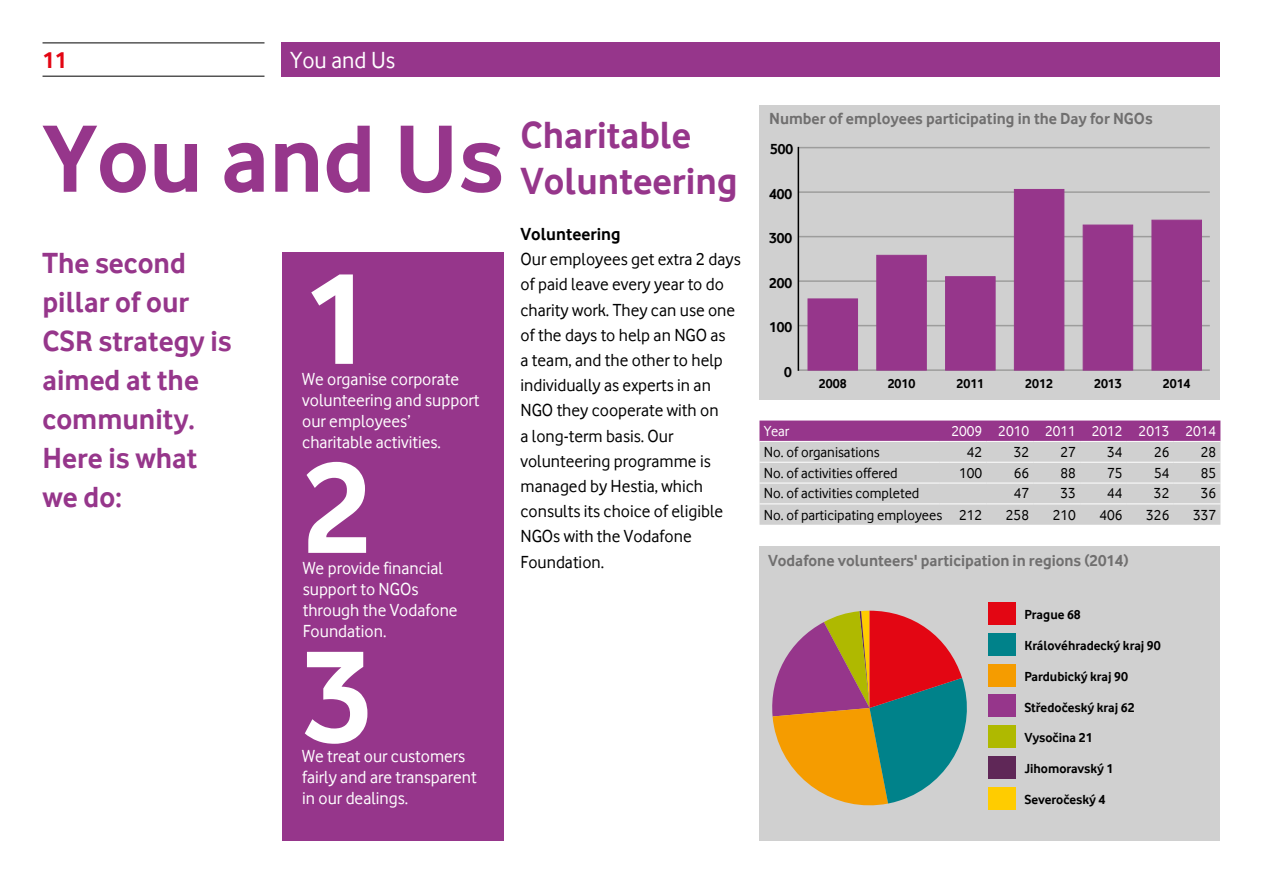
<style>
.page{position:relative;width:1263px;height:893px;background:#fff}
.page>*{position:absolute;margin:0;border:0;box-sizing:border-box;transform-origin:0 0}
.t1{font:700 135px "Vodafone Rg";color:#fff}
.t2{font:700 99px "Vodafone Rg";letter-spacing:-.005em;color:#96368b}
.t3{font:700 39px/46.8px "Vodafone Rg";color:#96368b}
.t4{font:700 30px/39px "Vodafone Rg";color:#96368b}
.t5{font:24px "Vodafone Rg";color:#fff}
.t6{font:700 24px "Vodafone Rg";color:#e30613}
.t7{font:18px/25.2px "Vodafone Rg";color:#000}
.t8{font:18px/21px "Vodafone Rg";color:#fff}
.t9{font:700 18px "Vodafone Rg";color:#000}
.t10{font:700 16.5px "Vodafone Rg";color:#706f6f}
.t11{font:15px "Vodafone Rg";color:#000}
.t12{font:15px "Vodafone Rg";color:#fff}
.t13{font:700 15px "Vodafone Rg";color:#000}
.t14{font:700 13.5px "Vodafone Rg";color:#000}
</style>
<div class="page">
<div style="left:281px;top:253px;width:222px;height:588px;background:#96368b"></div>
<div style="left:759px;top:106px;width:461px;height:294px;background:#d0d0d0"></div>
<div style="left:759px;top:547px;width:461px;height:294px;background:#d0d0d0"></div>
<svg style="left:759px;top:421px;width:461px;height:104px;background:#c5b2c2"></svg>
<hr style="left:759px;top:441px;width:181px;height:1px;background:#fff">
<hr style="left:940px;top:441px;width:46px;height:1px;background:#fff">
<hr style="left:986px;top:441px;width:47px;height:1px;background:#fff">
<hr style="left:1033px;top:441px;width:47px;height:1px;background:#fff">
<hr style="left:1080px;top:441px;width:47px;height:1px;background:#fff">
<hr style="left:1127px;top:441px;width:47px;height:1px;background:#fff">
<hr style="left:1174px;top:441px;width:46px;height:1px;background:#fff">
<hr style="left:759px;top:462px;width:181px;height:1px;background:#fff">
<hr style="left:940px;top:462px;width:46px;height:1px;background:#fff">
<hr style="left:986px;top:462px;width:47px;height:1px;background:#fff">
<hr style="left:1033px;top:462px;width:47px;height:1px;background:#fff">
<hr style="left:1080px;top:462px;width:47px;height:1px;background:#fff">
<hr style="left:1127px;top:462px;width:47px;height:1px;background:#fff">
<hr style="left:1174px;top:462px;width:46px;height:1px;background:#fff">
<hr style="left:759px;top:483px;width:181px;height:1px;background:#fff">
<hr style="left:940px;top:483px;width:46px;height:1px;background:#fff">
<hr style="left:986px;top:483px;width:47px;height:1px;background:#fff">
<hr style="left:1033px;top:483px;width:47px;height:1px;background:#fff">
<hr style="left:1080px;top:483px;width:47px;height:1px;background:#fff">
<hr style="left:1127px;top:483px;width:47px;height:1px;background:#fff">
<hr style="left:1174px;top:483px;width:46px;height:1px;background:#fff">
<hr style="left:759px;top:503px;width:181px;height:1px;background:#fff">
<hr style="left:940px;top:503px;width:46px;height:1px;background:#fff">
<hr style="left:986px;top:503px;width:47px;height:1px;background:#fff">
<hr style="left:1033px;top:503px;width:47px;height:1px;background:#fff">
<hr style="left:1080px;top:503px;width:47px;height:1px;background:#fff">
<hr style="left:1127px;top:503px;width:47px;height:1px;background:#fff">
<hr style="left:1174px;top:503px;width:46px;height:1px;background:#fff">
<hr style="left:43px;top:76px;width:221px;height:1px;background:#000">
<hr style="left:43px;top:43px;width:221px;height:1px;background:#000">
<div style="left:281px;top:43px;width:939px;height:34px;background:#96368b"></div>
<hr style="left:798px;top:369px;width:412px;height:2px;background:#9d9d9c">
<hr style="left:798px;top:325px;width:412px;height:1px;background:#9d9d9c">
<hr style="left:798px;top:280px;width:412px;height:2px;background:#9d9d9c">
<hr style="left:798px;top:236px;width:412px;height:1px;background:#9d9d9c">
<hr style="left:798px;top:191px;width:412px;height:2px;background:#9d9d9c">
<hr style="left:798px;top:147px;width:412px;height:1px;background:#9d9d9c">
<div style="left:808px;top:299px;width:50px;height:71px;background:#96368b"></div>
<div style="left:876px;top:255px;width:51px;height:115px;background:#96368b;border:1px solid #96368b"></div>
<div style="left:945px;top:276px;width:50px;height:94px;background:#96368b"></div>
<div style="left:1014px;top:189px;width:50px;height:181px;background:#96368b"></div>
<div style="left:1083px;top:225px;width:50px;height:145px;background:#96368b"></div>
<div style="left:1151px;top:220px;width:51px;height:150px;background:#96368b;border:1px solid #96368b"></div>
<hr style="left:798px;top:147px;width:1px;height:224px;background:#000">
<svg style="left:772px;top:611px;width:195px;height:195px"></svg>
<div style="left:988px;top:787px;width:28px;height:22px;background:#fc0"></div>
<div style="left:988px;top:756px;width:28px;height:22px;background:#5f2757"></div>
<div style="left:988px;top:725px;width:28px;height:23px;background:#afb900"></div>
<div style="left:988px;top:695px;width:28px;height:22px;background:#96368b"></div>
<div style="left:988px;top:664px;width:28px;height:22px;background:#f59c00"></div>
<div style="left:988px;top:633px;width:28px;height:22px;background:#00828a"></div>
<div style="left:988px;top:603px;width:28px;height:22px;background:#e30613"></div>
<h3 class="t6" style="left:43px;top:46px;width:26px">11</h3>
<h3 class="t5" style="left:290px;top:46px;width:107px">You and Us</h3>
<h2 class="t2" style="left:43px;top:101px;width:463px">You and Us</h2>
<h3 class="t4" style="left:43px;top:243px;width:191px">The second pillar of our<br>CSR strategy is aimed at the community.<br>Here is what we do:</h3>
<h1 class="t1" style="left:303px;top:241px;width:71px">1</h1>
<p class="t8" style="left:302px;top:389px;width:179px">volunteering and support our employees’ charitable activities.</p>
<h1 class="t1" style="left:303px;top:430px;width:71px">2</h1>
<p class="t8" style="left:303px;top:557px;width:156px">We provide financial support to NGOs through the Vodafone<br>Foundation.</p>
<p class="t8" style="left:302px;top:368px;width:158px">We organise corporate</p>
<h1 class="t1" style="left:303px;top:619px;width:71px">3</h1>
<p class="t8" style="left:302px;top:767px;width:176px">fairly and are transparent in our dealings.</p>
<p class="t8" style="left:302px;top:746px;width:165px">We treat our customers</p>
<h3 class="t3" style="left:520px;top:111px;width:219px">Charitable<br>Volunteering</h3>
<p class="t9" style="left:520px;top:224px;width:102px">Volunteering</p>
<p class="t7" style="left:520px;top:246px;width:222px">Our employees get extra 2 days of paid leave every year to do charity work. They can use one of the days to help an NGO as<br>a team, and the other to help individually as experts in an<br>NGO they cooperate with on<br>a long-term basis. Our volunteering programme is managed by Hestia, which consults its choice of eligible<br>NGOs with the Vodafone<br>Foundation.</p>
<p class="t10" style="left:769px;top:109px;width:385px">Number of employees participating in the Day for NGOs</p>
<p class="t13" style="left:770px;top:141px;width:25px">500</p>
<p class="t13" style="left:769px;top:185px;width:25px">400</p>
<p class="t13" style="left:769px;top:230px;width:25px">300</p>
<p class="t13" style="left:769px;top:274px;width:25px">200</p>
<p class="t13" style="left:769px;top:319px;width:25px">100</p>
<p class="t13" style="left:784px;top:364px;width:9px">0</p>
<p class="t14" style="left:819px;top:376px;width:29px">2008</p>
<p class="t14" style="left:888px;top:376px;width:29px">2010</p>
<p class="t14" style="left:956px;top:376px;width:29px">2011</p>
<p class="t14" style="left:1025px;top:376px;width:29px">2012</p>
<p class="t14" style="left:1094px;top:376px;width:29px">2013</p>
<p class="t14" style="left:1163px;top:376px;width:29px">2014</p>
<p class="t12" style="left:764px;top:422px;width:27px">Year</p>
<p class="t12" style="left:951px;top:422px;width:266px">2009 2010 2011 2012 2013 2014</p>
<p class="t11" style="left:764px;top:443px;width:117px">No. of organisations</p>
<p class="t11" style="left:967px;top:443px;width:17px">42</p>
<p class="t11" style="left:1014px;top:443px;width:17px">32</p>
<p class="t11" style="left:1060px;top:443px;width:17px">27</p>
<p class="t11" style="left:1107px;top:443px;width:17px">34</p>
<p class="t11" style="left:1154px;top:443px;width:17px">26</p>
<p class="t11" style="left:1201px;top:443px;width:17px">28</p>
<p class="t11" style="left:764px;top:464px;width:136px">No. of activities offered</p>
<p class="t11" style="left:959px;top:464px;width:25px">100</p>
<p class="t11" style="left:1014px;top:464px;width:17px">66</p>
<p class="t11" style="left:1060px;top:464px;width:17px">88</p>
<p class="t11" style="left:1107px;top:464px;width:17px">75</p>
<p class="t11" style="left:1154px;top:464px;width:17px">54</p>
<p class="t11" style="left:1201px;top:464px;width:17px">85</p>
<p class="t11" style="left:764px;top:485px;width:157px">No. of activities completed</p>
<p class="t11" style="left:1014px;top:485px;width:17px">47</p>
<p class="t11" style="left:1060px;top:485px;width:17px">33</p>
<p class="t11" style="left:1107px;top:485px;width:17px">44</p>
<p class="t11" style="left:1154px;top:485px;width:17px">32</p>
<p class="t11" style="left:1201px;top:485px;width:17px">36</p>
<p class="t11" style="left:764px;top:506px;width:220px">No. of participating employees 212</p>
<p class="t11" style="left:1006px;top:506px;width:25px">258</p>
<p class="t11" style="left:1053px;top:506px;width:25px">210</p>
<p class="t11" style="left:1099px;top:506px;width:25px">406</p>
<p class="t11" style="left:1146px;top:506px;width:25px">326</p>
<p class="t11" style="left:1193px;top:506px;width:25px">337</p>
<p class="t10" style="left:768px;top:551px;width:362px">Vodafone volunteers' participation in regions (2014)</p>
<p class="t14" style="left:1024px;top:607px;width:58px">Prague 68</p>
<p class="t14" style="left:1024px;top:638px;width:138px">Královéhradecký kraj 90</p>
<p class="t14" style="left:1024px;top:668px;width:105px">Pardubický kraj 90</p>
<p class="t14" style="left:1024px;top:699px;width:112px">Středočeský kraj 62</p>
<p class="t14" style="left:1024px;top:730px;width:70px">Vysočina 21</p>
<p class="t14" style="left:1024px;top:761px;width:91px">Jihomoravský 1</p>
<p class="t14" style="left:1024px;top:791px;width:83px">Severočeský 4</p>
</div>
